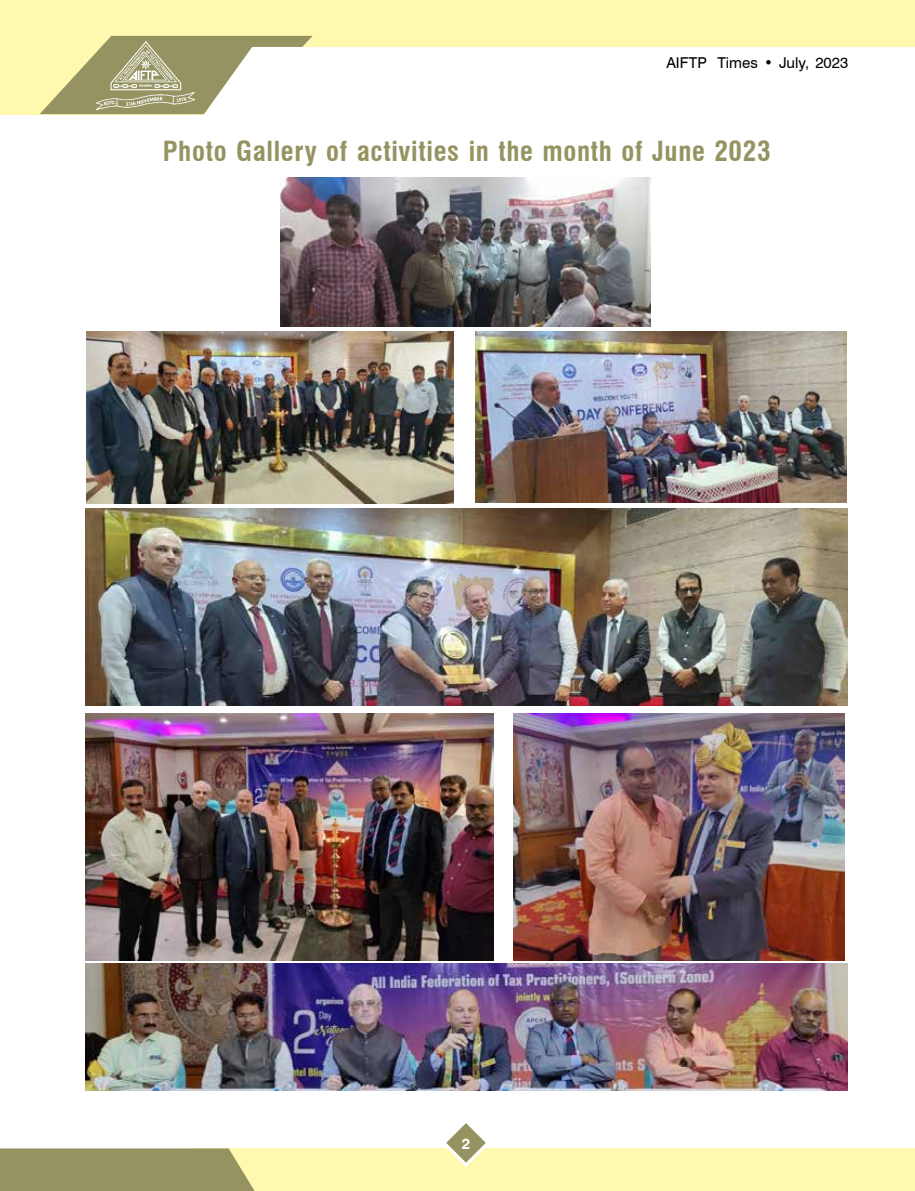
<style>
.page{position:relative;width:915px;height:1191px;background:#fff}
.page>*{position:absolute;margin:0;border:0;box-sizing:border-box;transform-origin:0 0}
.t1{font:700 condensed 27px "Swiss 721 BT";letter-spacing:.025em;color:#959361}
.t2{font:15px "Swiss 721 BT";color:#000}
.t3{font:700 15px "Swiss 721 BT";color:#fff}
</style>
<div class="page">
<div style="left:0;top:0;width:914px;height:114px;background:#fff9b0"></div>
<hr style="left:914px;top:0;width:1px;height:114px;background:#fff9b0">
<svg style="left:40px;top:36px;width:272px;height:78px"></svg>
<div style="left:202px;top:47px;width:712px;height:68px;background:#fff"></div>
<img style="left:96px;top:42px;width:99px;height:68px">
<div style="left:190px;top:1148px;width:724px;height:43px;background:#fff9b0"></div>
<svg style="left:0;top:1148px;width:255px;height:43px"></svg>
<svg style="left:446px;top:1123px;width:40px;height:44px"></svg>
<img style="left:281px;top:177px;width:369px;height:149px">
<img style="left:86px;top:332px;width:367px;height:171px">
<img style="left:475px;top:332px;width:371px;height:170px">
<img style="left:85px;top:508px;width:762px;height:197px">
<img style="left:513px;top:713px;width:331px;height:247px">
<img style="left:85px;top:713px;width:408px;height:247px">
<img style="left:85px;top:963px;width:762px;height:128px">
<p class="t2" style="left:666px;top:54px;width:183px">AIFTP Times • July, 2023</p>
<p class="t1" style="left:163px;top:135px;width:609px">Photo Gallery of activities in the month of June 2023</p>
<p class="t3" style="left:461px;top:1134px;width:10px">2</p>
</div>
